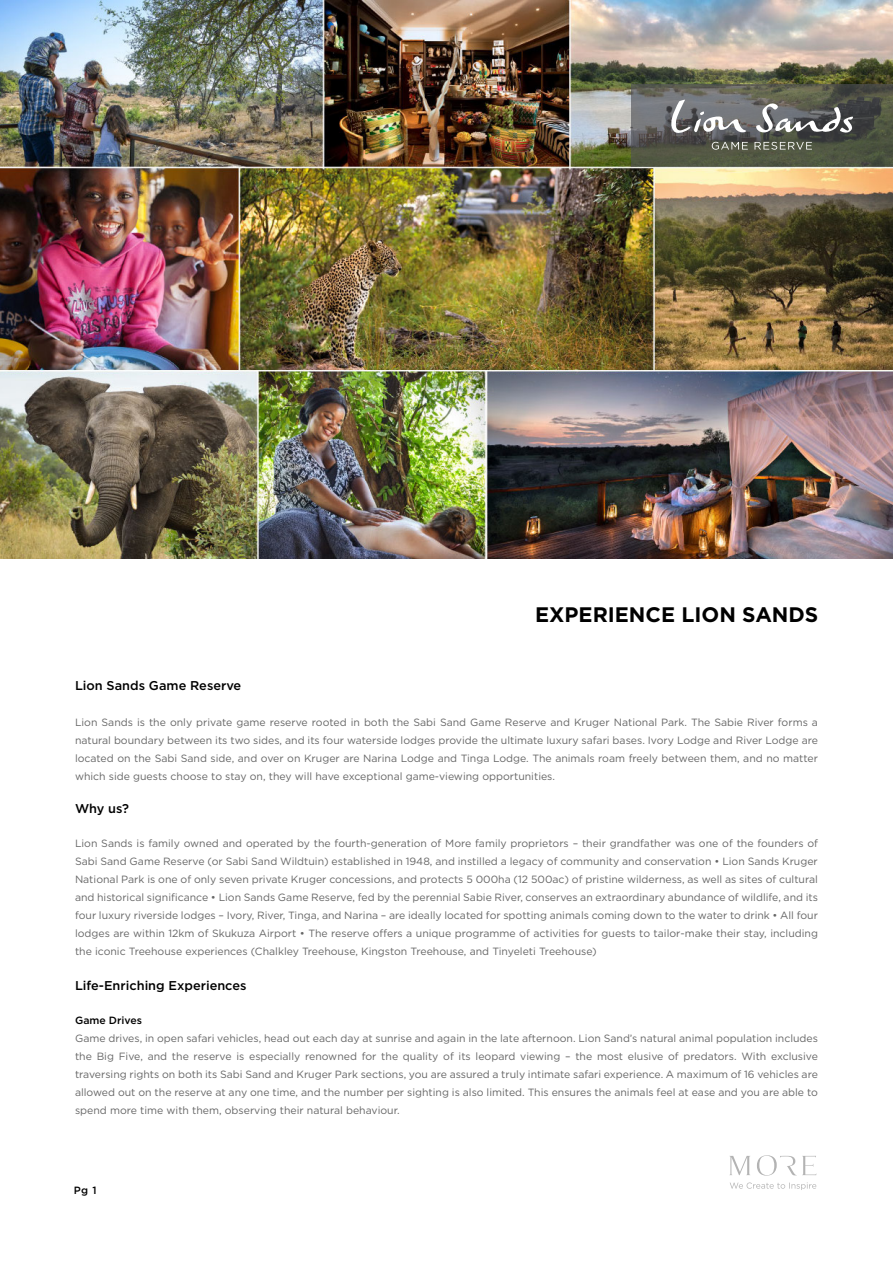
<style>
.page{position:relative;width:893px;height:1263px;background:#fff}
.page>*{position:absolute;margin:0;border:0;box-sizing:border-box;transform-origin:0 0}
.MORE_FS_Heading_1{font:700 21px "Gotham";color:#000}
.MORE_FS_Heading_2{font:500 12.75px "Gotham";color:#000}
.MORE_FS_Body{font:10.5px/18px "Gotham";color:#666;text-align:justify}
.MORE_FS_Heading_2-2{font:500 10.5px "Gotham";color:#000}
.MORE_FS_Version{font:500 10.5px "Gotham";color:#000}
</style>
<div class="page">
<img style="left:0;top:0;width:893px;height:558px">
<svg style="left:730px;top:1155px;width:86px;height:35px"></svg>
<svg style="left:631px;top:84px;width:262px;height:82px;background:#55594c"></svg>
<svg style="left:670px;top:100px;width:183px;height:35px;background:#7d7e7f"></svg>
<svg style="left:712px;top:142px;width:36px;height:8px"></svg>
<svg style="left:754px;top:142px;width:58px;height:8px"></svg>
<p class="MORE_FS_Heading_1" style="left:535px;top:601px;width:285px">EXPERIENCE LION SANDS</p>
<p class="MORE_FS_Heading_2" style="left:75px;top:677px;width:168px">Lion Sands Game Reserve</p>
<p class="MORE_FS_Body" style="left:75px;top:713px;width:744px">Lion Sands is the only private game reserve rooted in both the Sabi Sand Game Reserve and Kruger National Park. The Sabie River forms a natural boundary between its two sides, and its four waterside lodges provide the ultimate luxury safari bases. Ivory Lodge and River Lodge are located on the Sabi Sand side, and over on Kruger are Narina Lodge and Tinga Lodge. The animals roam freely between them, and no matter which side guests choose to stay on, they will have exceptional game-viewing opportunities.</p>
<p class="MORE_FS_Heading_2" style="left:75px;top:800px;width:55px">Why us?</p>
<p class="MORE_FS_Body" style="left:75px;top:834px;width:744px">Lion Sands is family owned and operated by the fourth-generation of More family proprietors – their grandfather was one of the founders of Sabi Sand Game Reserve (or Sabi Sand Wildtuin) established in 1948, and instilled a legacy of community and conservation • Lion Sands Kruger National Park is one of only seven private Kruger concessions, and protects 5 000ha (12 500ac) of pristine wilderness, as well as sites of cultural and historical significance • Lion Sands Game Reserve, fed by the perennial Sabie River, conserves an extraordinary abundance of wildlife, and its four luxury riverside lodges – Ivory, River, Tinga, and Narina – are ideally located for spotting animals coming down to the water to drink • All four lodges are within 12km of Skukuza Airport • The reserve offers a unique programme of activities for guests to tailor-make their stay, including the iconic Treehouse experiences (Chalkley Treehouse, Kingston Treehouse, and Tinyeleti Treehouse)</p>
<p class="MORE_FS_Heading_2" style="left:75px;top:977px;width:173px">Life-Enriching Experiences</p>
<p class="MORE_FS_Heading_2-2" style="left:75px;top:1014px;width:69px">Game Drives</p>
<p class="MORE_FS_Body" style="left:75px;top:1029px;width:744px">Game drives, in open safari vehicles, head out each day at sunrise and again in the late afternoon. Lion Sand’s natural animal population includes the Big Five, and the reserve is especially renowned for the quality of its leopard viewing – the most elusive of predators. With exclusive traversing rights on both its Sabi Sand and Kruger Park sections, you are assured a truly intimate safari experience. A maximum of 16 vehicles are allowed out on the reserve at any one time, and the number per sighting is also limited. This ensures the animals feel at ease and you are able to spend more time with them, observing their natural behaviour.</p>
<p class="MORE_FS_Version" style="left:74px;top:1183px;width:24px">Pg 1</p>
</div>
